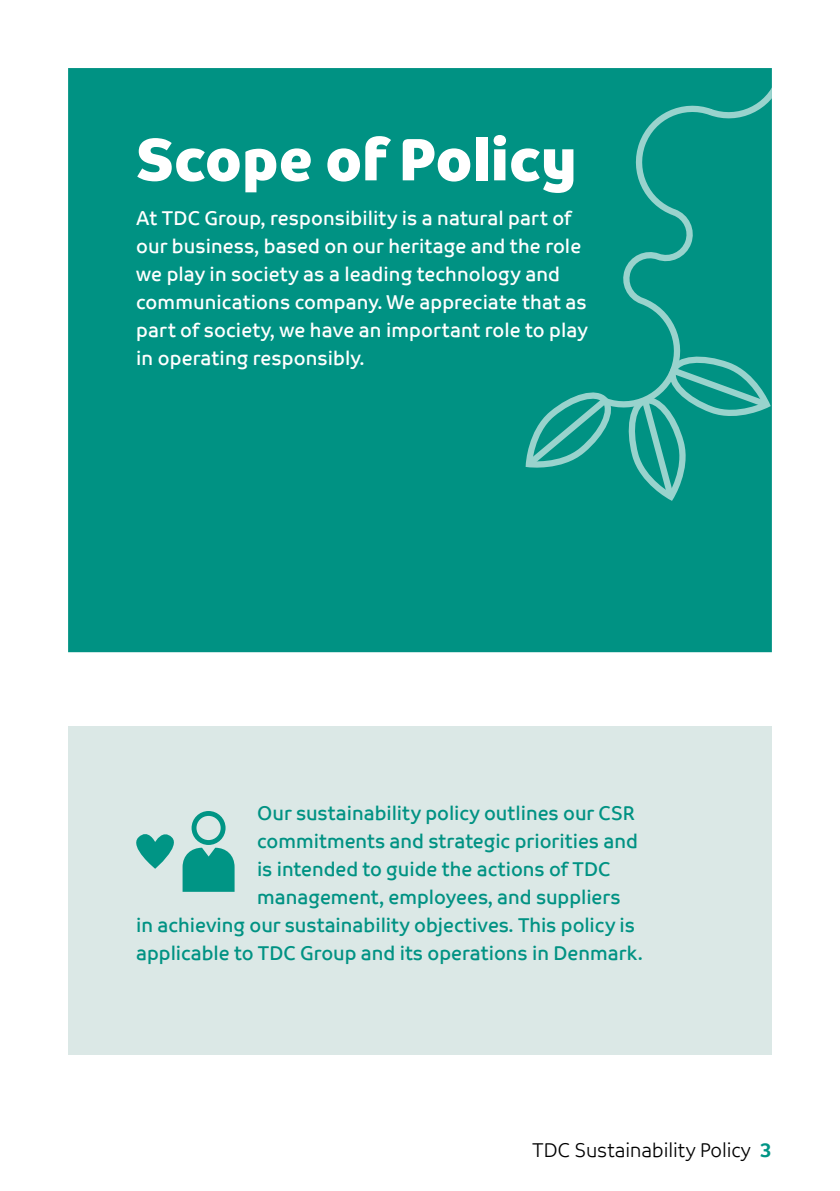
<style>
.page{position:relative;width:840px;height:1191px;background:#fff}
.page>*{position:absolute;margin:0;border:0;box-sizing:border-box;transform-origin:0 0}
.t1{font:60px "TDC Black";color:#fff}
.t2{font:20px "TDC";color:#009283}
.t3{font:20px/28px "TDC";letter-spacing:.005em;color:#fff}
.t4{font:20px "TDC Light";color:#000}
.s1{font-family:"TDC";font-weight:700;color:#009585}
</style>
<div class="page">
<div style="left:68px;top:68px;width:703px;height:584px;background:#009283;border:2px solid #009283"></div>
<div style="left:68px;top:726px;width:703px;height:328px;background:#dbe8e6"></div>
<svg style="left:136px;top:811px;width:98px;height:80px"></svg>
<svg style="left:597px;top:68px;width:174px;height:280px"></svg>
<svg style="left:525px;top:348px;width:246px;height:155px"></svg>
<svg style="left:488px;top:68px;width:70px;height:3px"></svg>
<h1 class="t1" style="left:136px;top:122px;width:442px">Scope of Policy</h1>
<p class="t3" style="left:136px;top:204px;width:453px">At TDC Group, responsibility is a natural part of our business, based on our heritage and the role we play in society as a leading technology and communications company. We appreciate that as part of society, we have an important role to play in operating responsibly.</p>
<p class="t2" style="left:257px;top:801px;width:379px">Our sustainability policy outlines our CSR</p>
<p class="t2" style="left:257px;top:829px;width:382px">commitments and strategic priorities and</p>
<p class="t2" style="left:257px;top:857px;width:354px">is intended to guide the actions of TDC</p>
<p class="t2" style="left:257px;top:885px;width:365px">management, employees, and suppliers</p>
<p class="t2" style="left:136px;top:913px;width:500px">in achieving our sustainability objectives. This policy is</p>
<p class="t2" style="left:136px;top:941px;width:508px">applicable to TDC Group and its operations in Denmark.</p>
<p class="t4" style="left:532px;top:1138px;width:240px">TDC Sustainability Policy <span class="s1">3</span></p>
</div>
